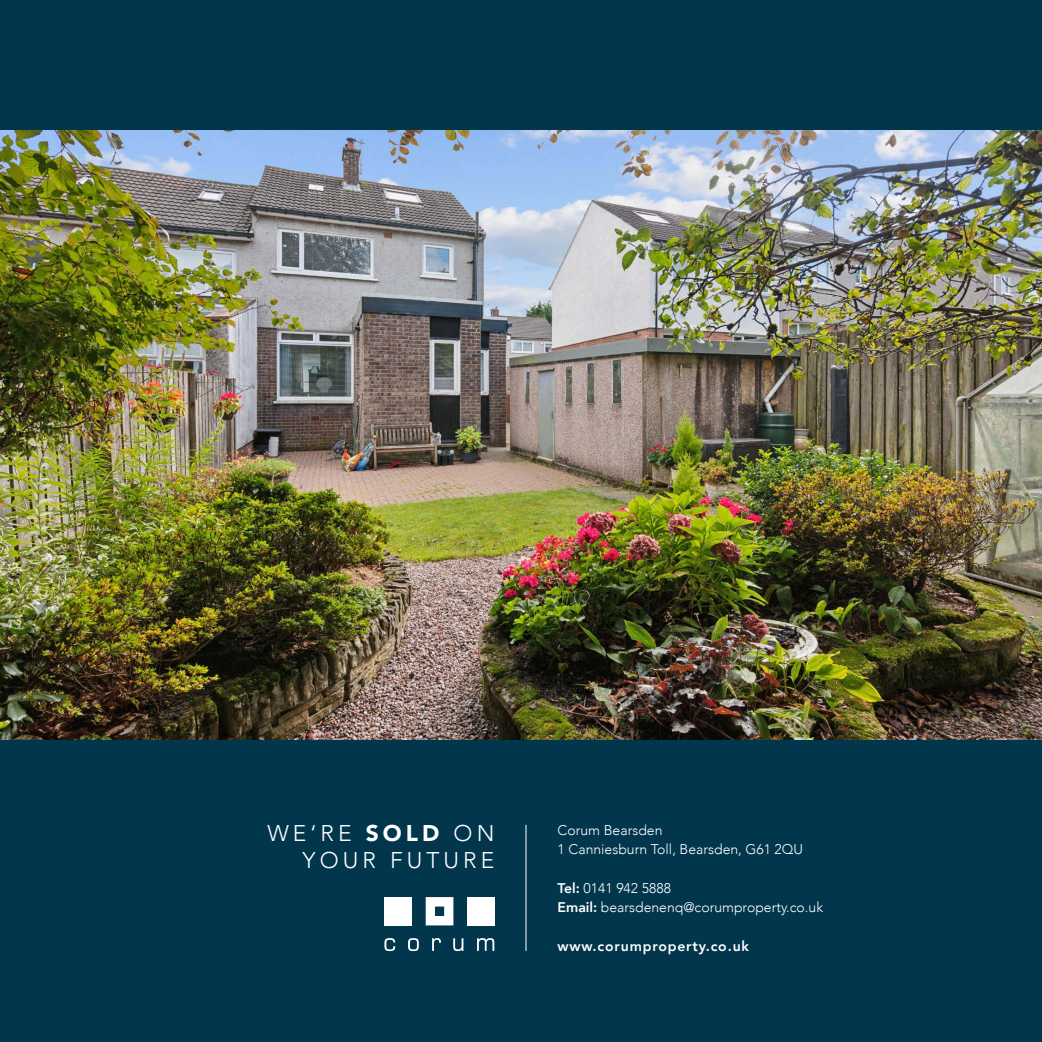
<style>
.page{position:relative;width:1042px;height:1042px;background:#01364d}
.page>*{position:absolute;margin:0;border:0;box-sizing:border-box;transform-origin:0 0}
.t1{font:300 22.75px/27.3px "Avenir";letter-spacing:.18em;color:#fff;text-align:right}
.t2{font:300 14px/19.2px "Avenir";color:#fff}
.t3{font:800 14px "Avenir";letter-spacing:.06em;color:#fff}
.s1{font-weight:900}
.s2{font-weight:800}
</style>
<div class="page">
<img style="left:0;top:131px;width:1042px;height:609px">
<div style="left:467px;top:897px;width:27px;height:28px;background:#fff"></div>
<div style="left:384px;top:897px;width:28px;height:28px;background:#fff"></div>
<svg style="left:426px;top:897px;width:27px;height:28px"></svg>
<svg style="left:384px;top:938px;width:11px;height:13px"></svg>
<svg style="left:408px;top:938px;width:11px;height:13px"></svg>
<svg style="left:432px;top:938px;width:9px;height:13px"></svg>
<svg style="left:453px;top:938px;width:10px;height:13px"></svg>
<svg style="left:477px;top:938px;width:17px;height:13px"></svg>
<hr style="left:525px;top:825px;width:1px;height:126px;background:#fff">
<h1 class="t1" style="left:267px;top:819px;width:228px">WE‘RE <span class="s1">SOLD</span> ON<br>YOUR FUTURE</h1>
<p class="t2" style="left:557px;top:821px;width:247px">Corum Bearsden<br>1 Canniesburn Toll, Bearsden, G61 2QU</p>
<p class="t2" style="left:557px;top:878px;width:267px"><span class="s2">Tel:</span> 0141 942 5888<br><span class="s2">Email:</span> bearsdenenq@corumproperty.co.uk</p>
<p class="t3" style="left:557px;top:935px;width:193px">www.corumproperty.co.uk</p>
</div>
